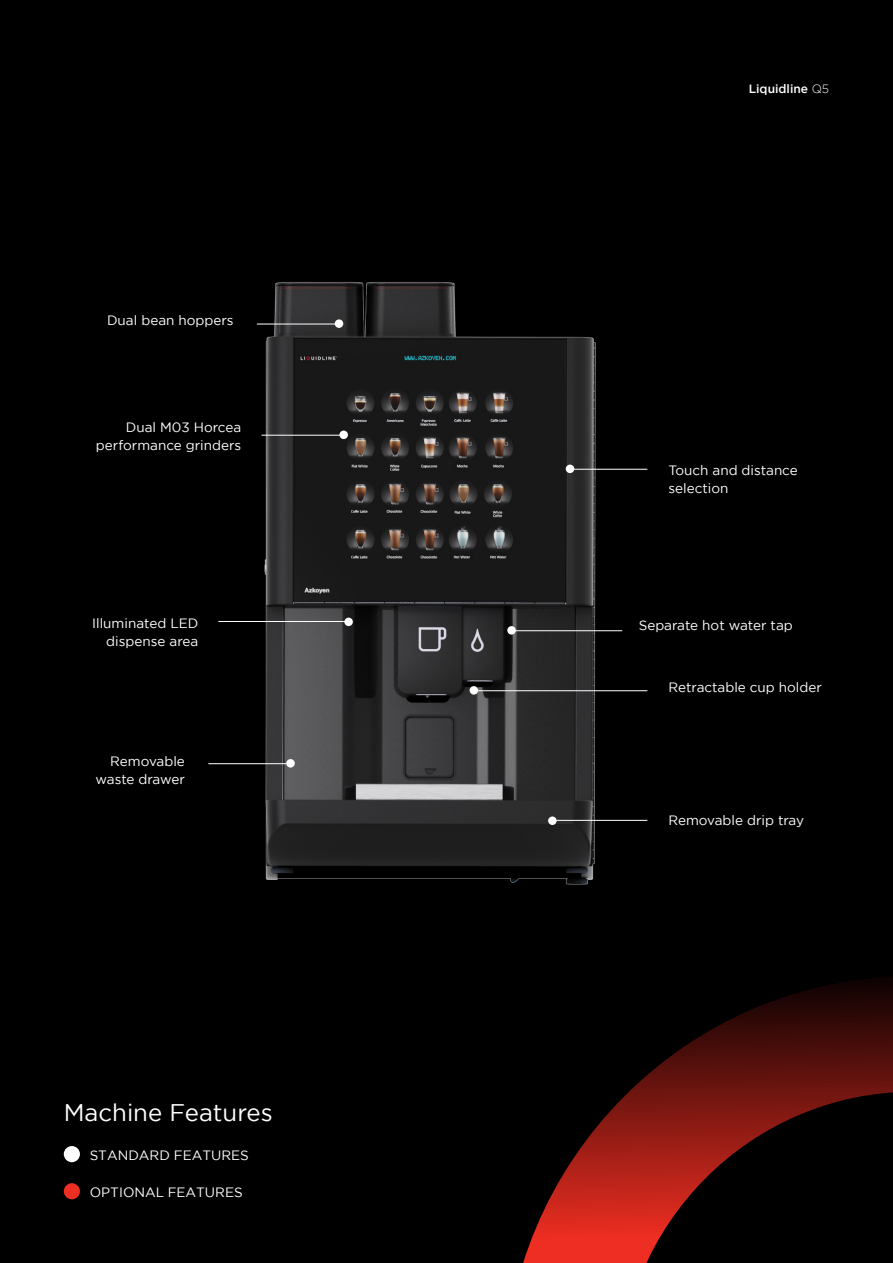
<style>
.page{position:relative;width:893px;height:1263px;background:#000}
.page>*{position:absolute;margin:0;border:0;box-sizing:border-box;transform-origin:0 0}
.t1{font:24px "Gotham";color:#fff}
.t2{font:13.5px/18px "Gotham";color:#fff;text-align:right}
.t3{font:500 12px "Gotham";color:#fff}
.s1{font-weight:300}
</style>
<div class="page">
<svg style="left:523px;top:977px;width:370px;height:286px"></svg>
<img style="left:208px;top:282px;width:440px;height:603px">
<hr style="left:218px;top:621px;width:127px;height:1px;background:#fff">
<div style="left:344px;top:618px;width:9px;height:8px;background:#fff;border-radius:50%"></div>
<hr style="left:474px;top:690px;width:173px;height:1px;background:#fff">
<div style="left:470px;top:686px;width:8px;height:9px;background:#fff;border-radius:50%"></div>
<hr style="left:257px;top:324px;width:82px;height:1px;background:#fff">
<div style="left:335px;top:319px;width:8px;height:9px;background:#fff;border-radius:50%"></div>
<hr style="left:555px;top:820px;width:92px;height:1px;background:#fff">
<div style="left:548px;top:816px;width:9px;height:9px;background:#fff;border-radius:50%"></div>
<div style="left:64px;top:1183px;width:16px;height:16px;background:#ee2e22;border-radius:50%"></div>
<div style="left:64px;top:1146px;width:16px;height:16px;background:#fff;border-radius:50%"></div>
<hr style="left:261px;top:435px;width:83px;height:1px;background:#fff">
<div style="left:339px;top:431px;width:9px;height:8px;background:#fff;border-radius:50%"></div>
<hr style="left:512px;top:630px;width:110px;height:1px;background:#fff">
<div style="left:507px;top:626px;width:9px;height:9px;background:#fff;border-radius:50%"></div>
<hr style="left:570px;top:469px;width:77px;height:1px;background:#fff">
<div style="left:566px;top:465px;width:8px;height:8px;background:#fff;border-radius:50%"></div>
<hr style="left:208px;top:763px;width:83px;height:1px;background:#fff">
<div style="left:286px;top:759px;width:9px;height:8px;background:#fff;border-radius:50%"></div>
<p class="t2" style="left:107px;top:311px;width:128px">Dual bean hoppers</p>
<p class="t2" style="left:96px;top:418px;width:147px">Dual M03 Horcea performance grinders</p>
<p class="t2" style="left:92px;top:614px;width:108px">Illuminated LED dispense area</p>
<p class="t2" style="left:96px;top:752px;width:91px">Removable waste drawer</p>
<p class="t1" style="left:64px;top:1097px;width:210px">Machine Features</p>
<p class="t2" style="left:90px;top:1145px;width:161px">STANDARD FEATURES</p>
<p class="t2" style="left:90px;top:1182px;width:154px">OPTIONAL FEATURES</p>
<p class="t3" style="left:749px;top:80px;width:82px">Liquidline <span class="s1">Q5</span></p>
<p class="t2" style="left:668px;top:461px;width:131px;text-align:left">Touch and distance selection</p>
<p class="t2" style="left:639px;top:616px;width:156px">Separate hot water tap</p>
<p class="t2" style="left:668px;top:678px;width:155px">Retractable cup holder</p>
<p class="t2" style="left:668px;top:811px;width:137px">Removable drip tray</p>
</div>
